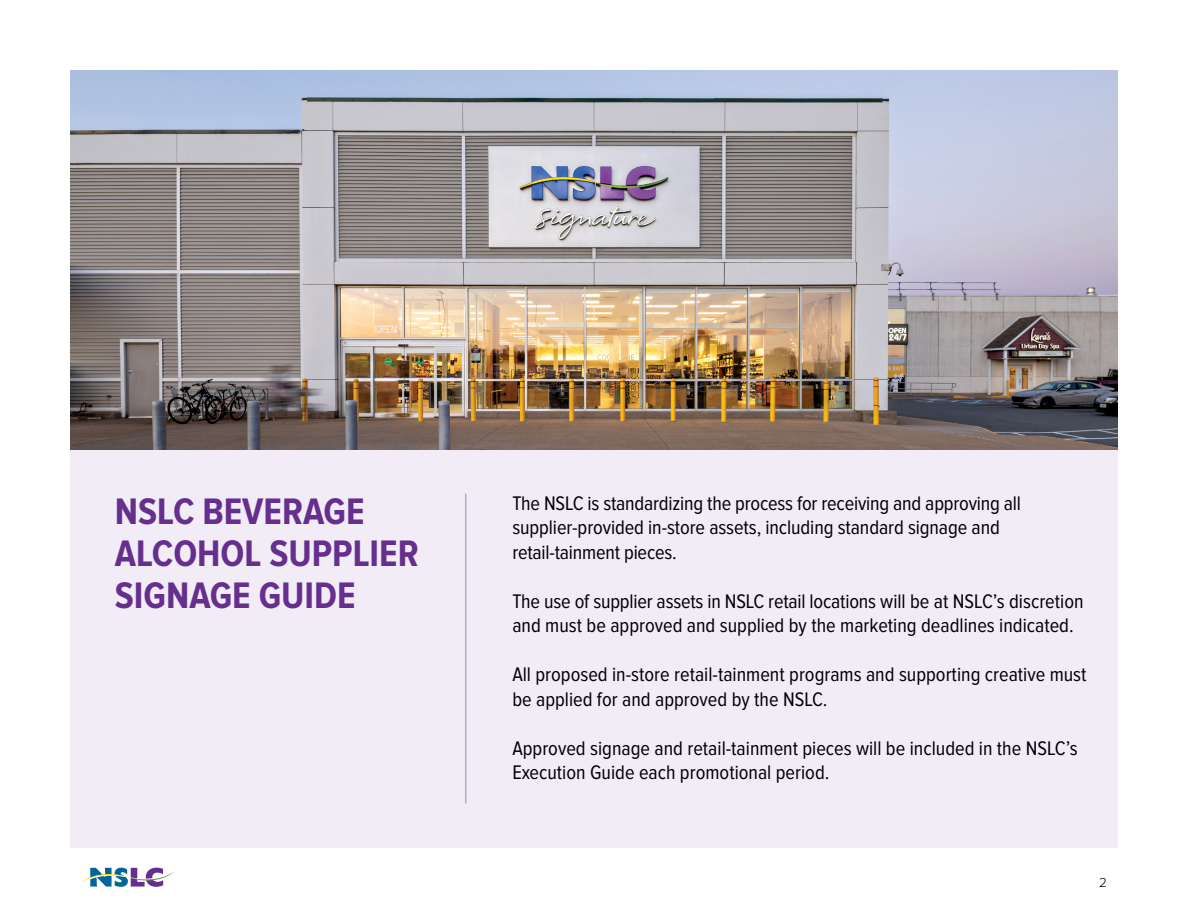
<style>
.page{position:relative;width:1188px;height:918px;background:#fff}
.page>*{position:absolute;margin:0;border:0;box-sizing:border-box;transform-origin:0 0}
.t1{font:700 38.25px/42px "Proxima Nova Cond";color:#662e8d}
.t2{font:20.4px/24.5px "Proxima Nova Cond";color:#000}
.t3{font:300 13.5px "Proxima Nova";color:#000}
</style>
<div class="page">
<div style="left:70px;top:449px;width:1048px;height:399px;background:#f1ecf6"></div>
<svg style="left:81px;top:868px;width:93px;height:19px"></svg>
<img style="left:70px;top:70px;width:1048px;height:379px">
<hr style="left:465px;top:494px;width:1px;height:309px;background:#a186bc">
<h1 class="t1" style="left:115px;top:492px;width:306px">NSLC BEVERAGE<br>ALCOHOL SUPPLIER<br>SIGNAGE GUIDE</h1>
<p class="t2" style="left:512px;top:492px;width:510px">The NSLC is standardizing the process for receiving and approving all supplier-provided in-store assets, including standard signage and retail-tainment pieces.</p>
<p class="t2" style="left:512px;top:589px;width:573px">The use of supplier assets in NSLC retail locations will be at NSLC’s discretion and must be approved and supplied by the marketing deadlines indicated.</p>
<p class="t2" style="left:512px;top:663px;width:576px">All proposed in-store retail-tainment programs and supporting creative must be applied for and approved by the NSLC.</p>
<p class="t2" style="left:512px;top:736px;width:567px">Approved signage and retail-tainment pieces will be included in the NSLC’s<br>Execution Guide each promotional period.</p>
<p class="t3" style="left:1099px;top:876px;width:9px">2</p>
</div>
